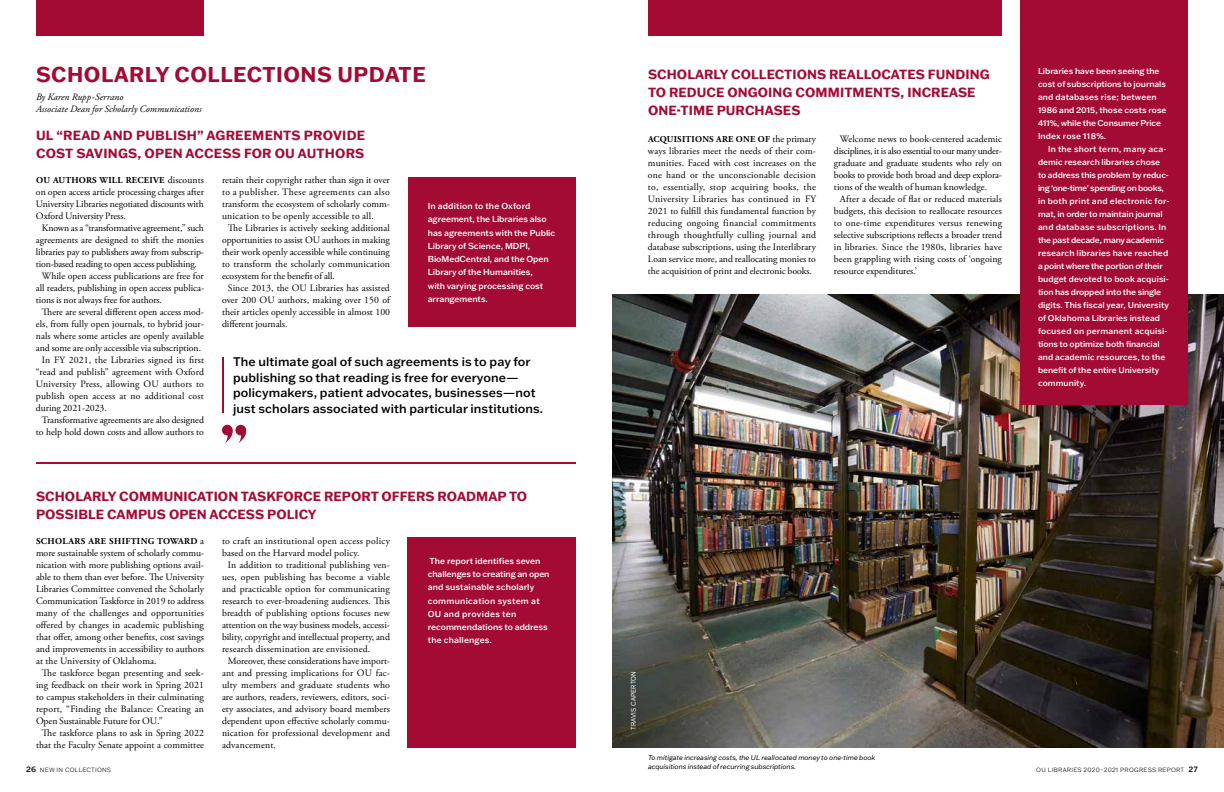
<style>
.page{position:relative;width:1224px;height:792px;background:#fff}
.page>*{position:absolute;margin:0;border:0;box-sizing:border-box;transform-origin:0 0}
.t1{font:700 21px "Franklin Gothic ATF";letter-spacing:.025em;color:#a30b35}
.t2{font:700 13px/18px "Franklin Gothic ATF";letter-spacing:.005em;color:#a30b35}
.t3{font:500 12.2px/15.5px "Franklin Gothic ATF";letter-spacing:.01em;color:#000}
.t4{font:9.8px/12px "Adobe Garamond Pro";color:#000;text-align:justify}
.t5{font:9.8px "Adobe Garamond Pro";letter-spacing:.02em;color:#000}
.t6{font:9.8px/12px "Adobe Garamond Pro";letter-spacing:.03em;color:#000}
.t7{font:italic 9.8px/12px "Adobe Garamond Pro";letter-spacing:.005em;color:#000}
.t8{font:700 9px "Adobe Garamond Pro";letter-spacing:.025em;color:#000}
.t9{font:500 8.5px/13.3px "Franklin Gothic ATF";letter-spacing:-.005em;color:#fff}
.t10{font:500 8.4px/13px "Franklin Gothic ATF";letter-spacing:-.005em;color:#fff}
.t11{font:italic 6.8px/8.7px "Franklin Gothic ATF";letter-spacing:-.005em;color:#000}
.t12{font:6.6px "Franklin Gothic ATF";letter-spacing:.02em;color:#fff;scale:.91 1}
.t13{font:300 6px "Franklin Gothic ATF";letter-spacing:.04em;color:#000}
.s1{font-weight:400;font-size:9.8px}
.s2{font-weight:500;font-size:7.5px}
</style>
<div class="page">
<img style="left:612px;top:295px;width:612px;height:453px">
<div style="left:36px;top:0;width:168px;height:36px;background:#a30b35"></div>
<div style="left:648px;top:0;width:354px;height:36px;background:#a30b35"></div>
<div style="left:408px;top:177px;width:168px;height:150px;background:#a30b35"></div>
<div style="left:408px;top:538px;width:168px;height:210px;background:#a30b35"></div>
<hr style="left:222px;top:358px;width:2px;height:55px;background:#a30b35">
<svg style="left:222px;top:425px;width:25px;height:19px"></svg>
<div style="left:1020px;top:0;width:168px;height:404px;background:#a30b35"></div>
<hr style="left:36px;top:462px;width:540px;height:2px;background:#a30b35">
<h1 class="t1" style="left:36px;top:60px;width:391px">SCHOLARLY COLLECTIONS UPDATE</h1>
<p class="t7" style="left:36px;top:91px;width:167px">By Karen Rupp-Serrano<br>Associate Dean for Scholarly Communications</p>
<h2 class="t2" style="left:36px;top:126px;width:331px">UL “READ AND PUBLISH” AGREEMENTS PROVIDE<br>COST SAVINGS, OPEN ACCESS FOR OU AUTHORS</h2>
<p class="t8" style="left:36px;top:175px;width:169px">OU AUTHORS WILL RECEIVE <span class="s1">discounts</span></p>
<p class="t4" style="left:36px;top:187px;width:169px">on open access article processing charges after University Libraries negotiated discounts with Oxford University Press.</p>
<p class="t4" style="left:42px;top:223px;width:164px">Known as a “transformative agreement,” such</p>
<p class="t4" style="left:36px;top:235px;width:169px">agreements are designed to shift the monies</p>
<p class="t4" style="left:36px;top:247px;width:170px">libraries pay to publishers away from subscrip-</p>
<p class="t4" style="left:36px;top:259px;width:163px">tion-based reading to open access publishing.</p>
<p class="t4" style="left:42px;top:271px;width:163px">While open access publications are free for</p>
<p class="t4" style="left:36px;top:283px;width:170px">all readers, publishing in open access publica-</p>
<p class="t4" style="left:36px;top:295px;width:128px">tions is not always free for authors.</p>
<p class="t4" style="left:42px;top:307px;width:163px">There are several different open access mod-</p>
<p class="t4" style="left:36px;top:319px;width:169px">els, from fully open journals, to hybrid jour-</p>
<p class="t4" style="left:36px;top:331px;width:170px">nals where some articles are openly available</p>
<p class="t4" style="left:36px;top:343px;width:167px">and some are only accessible via subscription.</p>
<p class="t4" style="left:42px;top:355px;width:164px">In FY 2021, the Libraries signed its first</p>
<p class="t4" style="left:36px;top:367px;width:170px">“read and publish” agreement with Oxford</p>
<p class="t5" style="left:36px;top:378px;width:169px">University Press, allowing OU authors to</p>
<p class="t5" style="left:36px;top:390px;width:169px">publish open access at no additional cost</p>
<p class="t4" style="left:36px;top:403px;width:72px">during 2021-2023.</p>
<p class="t4" style="left:42px;top:415px;width:164px">Transformative agreements are also designed</p>
<p class="t4" style="left:36px;top:427px;width:169px">to help hold down costs and allow authors to</p>
<p class="t4" style="left:222px;top:175px;width:170px">retain their copyright rather than sign it over to a publisher. These agreements can also transform the ecosystem of scholarly comm&shy;unication to be openly accessible to all.</p>
<p class="t4" style="left:222px;top:223px;width:170px;text-indent:6px">The Libraries is actively seeking additional opportunities to assist OU authors in making their work openly accessible while continuing to transform the scholarly communication ecosystem for the benefit of all.</p>
<p class="t4" style="left:222px;top:283px;width:170px;text-indent:6px">Since 2013, the OU Libraries has assisted over 200 OU authors, making over 150 of their articles openly accessible in almost 100 different journals.</p>
<p class="t9" style="left:428px;top:199px;width:129px">In addition to the Oxford agreement, the Libraries also has agreements with the Public<br>Library of Science, MDPI,<br>BioMedCentral, and the Open<br>Library of the Humanities,<br>with varying processing cost arrangements.</p>
<p class="t3" style="left:233px;top:354px;width:312px">The ultimate goal of such agreements is to pay for publishing so that reading is free for everyone— policymakers, patient advocates, businesses—not just scholars associated with particular institutions.</p>
<h2 class="t2" style="left:36px;top:487px;width:493px">SCHOLARLY COMMUNICATION TASKFORCE REPORT OFFERS ROADMAP TO<br>POSSIBLE CAMPUS OPEN ACCESS POLICY</h2>
<p class="t8" style="left:36px;top:536px;width:169px">SCHOLARS ARE SHIFTING TOWARD <span class="s1">a</span></p>
<p class="t4" style="left:36px;top:547px;width:170px">more sustainable system of scholarly commu&shy;nication with more publishing options avail&shy;able to them than ever before. The University Libraries Committee convened the Scholarly Communication Taskforce in 2019 to address many of the challenges and opportunities offered by changes in academic publishing that offer, among other benefits, cost savings and improvements in accessibility to authors at the University of Oklahoma.</p>
<p class="t4" style="left:36px;top:667px;width:170px;text-indent:6px">The taskforce began presenting and seek&shy;ing feedback on their work in Spring 2021 to campus stakeholders in their culminating report, “Finding the Balance: Creating an Open Sustainable Future for OU.”</p>
<p class="t4" style="left:36px;top:727px;width:170px;text-align:center">The taskforce plans to ask in Spring 2022 that the Faculty Senate appoint a committee</p>
<p class="t6" style="left:222px;top:535px;width:170px">to craft an institutional open access policy based on the Harvard model policy.</p>
<p class="t4" style="left:222px;top:559px;width:170px;text-indent:6px">In addition to traditional publishing ven&shy;ues, open publishing has become a viable and practicable option for communicating research to ever-broadening audiences. This breadth of publishing options focuses new attention on the way business models, accessi&shy;bility, copyright and intellectual property, and research dissemination are envisioned.</p>
<p class="t4" style="left:222px;top:655px;width:170px;text-indent:6px">Moreover, these considerations have import&shy;ant and pressing implications for OU fac&shy;ulty members and graduate students who are authors, readers, reviewers, editors, soci&shy;ety associates, and advisory board members dependent upon effective scholarly commu&shy;nication for professional development and advancement.</p>
<p class="t9" style="left:428px;top:554px;width:123px">The report identifies seven challenges to creating an open and sustainable scholarly communication system at<br>OU and provides ten recommendations to address the challenges.</p>
<h2 class="t2" style="left:648px;top:65px;width:343px">SCHOLARLY COLLECTIONS REALLOCATES FUNDING<br>TO REDUCE ONGOING COMMITMENTS, INCREASE<br>ONE-TIME PURCHASES</h2>
<p class="t8" style="left:648px;top:134px;width:169px">ACQUISITIONS ARE ONE OF <span class="s1">the primary</span></p>
<p class="t4" style="left:648px;top:146px;width:170px">ways libraries meet the needs of their com&shy;munities. Faced with cost increases on the one hand or the unconscionable decision to, essentially, stop acquiring books, the University Libraries has continued in FY 2021 to fulfill this fundamental function by reducing ongoing financial commitments through thoughtfully culling journal and database subscriptions, using the Interlibrary Loan service more, and reallocating monies to the acquisition of print and electronic books.</p>
<p class="t4" style="left:834px;top:134px;width:170px;text-indent:6px">Welcome news to book-centered academic disciplines, it is also essential to our many under&shy;graduate and graduate students who rely on books to provide both broad and deep explora&shy;tions of the wealth of human knowledge.</p>
<p class="t4" style="left:834px;top:194px;width:170px;text-indent:6px">After a decade of flat or reduced materials budgets, this decision to reallocate resources to one-time expenditures versus renewing selective subscriptions reflects a broader trend in libraries. Since the 1980s, libraries have been grappling with rising costs of ‘ongoing resource expenditures.’</p>
<p class="t10" style="left:1038px;top:65px;width:130px">Libraries have been seeing the cost of subscriptions to journals and databases rise; between<br>1986 and 2015, those costs rose<br>411%, while the Consumer Price<br>Index rose 118%.</p>
<p class="t10" style="left:1038px;top:143px;width:133px;text-indent:10px">In the short term, many aca&shy;demic research libraries chose to address this problem by reduc&shy;ing ‘one-time’ spending on books, in both print and electronic for&shy;mat, in order to maintain journal and database subscriptions. In the past decade, many academic research libraries have reached a point where the portion of their budget devoted to book acquisi&shy;tion has dropped into the single digits. This fiscal year, University of Oklahoma Libraries instead focused on permanent acquisi&shy;tions to optimize both financial and academic resources, to the benefit of the entire University community.</p>
<p class="t12" style="left:629px;top:730px;width:66px;rotate:-90deg">TRAVIS CAPERTON</p>
<p class="t11" style="left:648px;top:753px;width:229px">To mitigate increasing costs, the UL reallocated money to one-time book acquisitions instead of recurring subscriptions.</p>
<p class="t13" style="left:26px;top:766px;width:86px"><span class="s2">26</span> NEW IN COLLECTIONS</p>
<p class="t13" style="left:1036px;top:766px;width:163px">OU LIBRARIES 2020–2021 PROGRESS REPORT <span class="s2">27</span></p>
</div>
